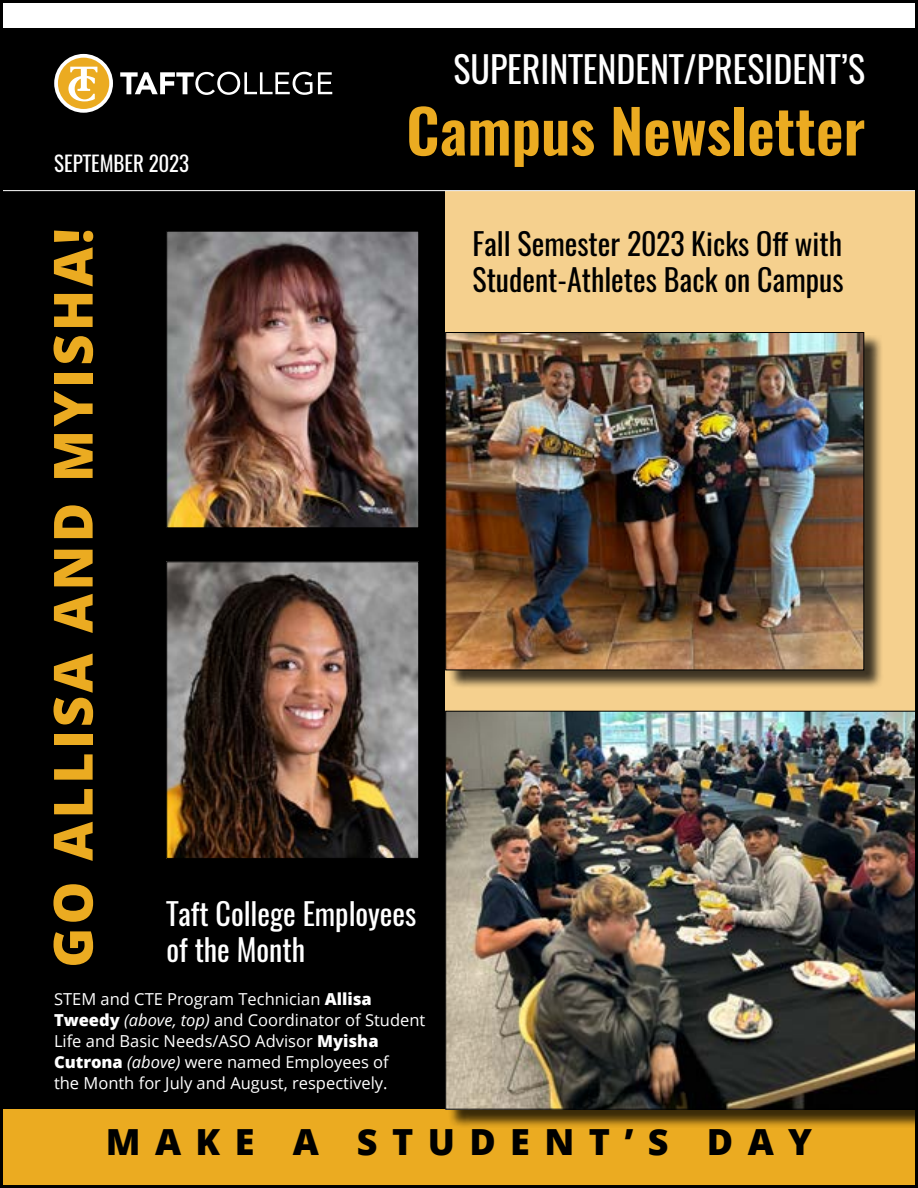
<style>
.page{position:relative;width:918px;height:1188px;background:#fff}
.page>*{position:absolute;margin:0;border:0;box-sizing:border-box;transform-origin:0 0}
.t1{font:600 60px "Oswald";color:#ebab21}
.t2{font:800 54px "Open Sans";letter-spacing:.06em;color:#ebab21}
.t3{font:36px "Oswald";color:#fff}
.t4{font:800 36px "Open Sans";letter-spacing:.4em;color:#000}
.t5{font:30px/36px "Oswald";color:#000}
.t6{font:30px/36px "Oswald";color:#fff}
.t7{font:21px "Oswald";color:#fff}
.t8{font:16.5px/21px "Open Sans";color:#fff}
.s1{font-weight:800}
.s2{font-style:italic}
</style>
<div class="page">
<div style="left:0;top:158px;width:453px;height:957px;background:#000"></div>
<div style="left:446px;top:181px;width:472px;height:1007px;background:#f5d08e"></div>
<div style="left:448px;top:335px;width:435px;height:354px;background:#000;opacity:.75"></div>
<img style="left:448px;top:334px;width:414px;height:334px">
<div style="left:446px;top:332px;width:418px;height:338px;border:1px solid #000"></div>
<img style="left:168px;top:233px;width:249px;height:293px">
<div style="left:166px;top:231px;width:253px;height:297px;border:1px solid #000"></div>
<div style="left:0;top:28px;width:918px;height:162px;background:#000"></div>
<svg style="left:120px;top:72px;width:192px;height:23px"></svg>
<svg style="left:318px;top:72px;width:14px;height:22px"></svg>
<svg style="left:54px;top:54px;width:59px;height:59px"></svg>
<hr style="left:0;top:190px;width:918px;height:1px;background:#fff">
<div style="left:0;top:1109px;width:918px;height:79px;background:#ebab21"></div>
<div style="left:448px;top:714px;width:470px;height:414px;background:#000;opacity:.75"></div>
<img style="left:446px;top:711px;width:468px;height:398px">
<img style="left:168px;top:564px;width:249px;height:293px">
<div style="left:166px;top:562px;width:253px;height:297px;border:1px solid #000"></div>
<p class="t7" style="left:54px;top:149px;width:136px">SEPTEMBER 2023</p>
<h3 class="t3" style="left:453px;top:44px;width:413px">SUPERINTENDENT/PRESIDENT’S</h3>
<h1 class="t1" style="left:406px;top:89px;width:460px">Campus Newsletter</h1>
<h2 class="t2" style="left:32px;top:968px;width:741px;rotate:-90deg">GO ALLISA AND MYISHA!</h2>
<h3 class="t6" style="left:166px;top:896px;width:251px">Taft College Employees of the Month</h3>
<p class="t8" style="left:54px;top:988px;width:373px">STEM and CTE Program Technician <span class="s1">Allisa Tweedy</span> <span class="s2">(above, top)</span> and Coordinator of Student Life and Basic Needs/ASO Advisor <span class="s1">Myisha Cutrona</span> <span class="s2">(above)</span> were named Employees of<br>the Month for July and August, respectively.</p>
<h3 class="t5" style="left:472px;top:226px;width:373px">Fall Semester 2023 Kicks Off with<br>Student-Athletes Back on Campus</h3>
<h3 class="t4" style="left:106px;top:1114px;width:708px">MAKE A STUDENT’S DAY</h3>
</div>
